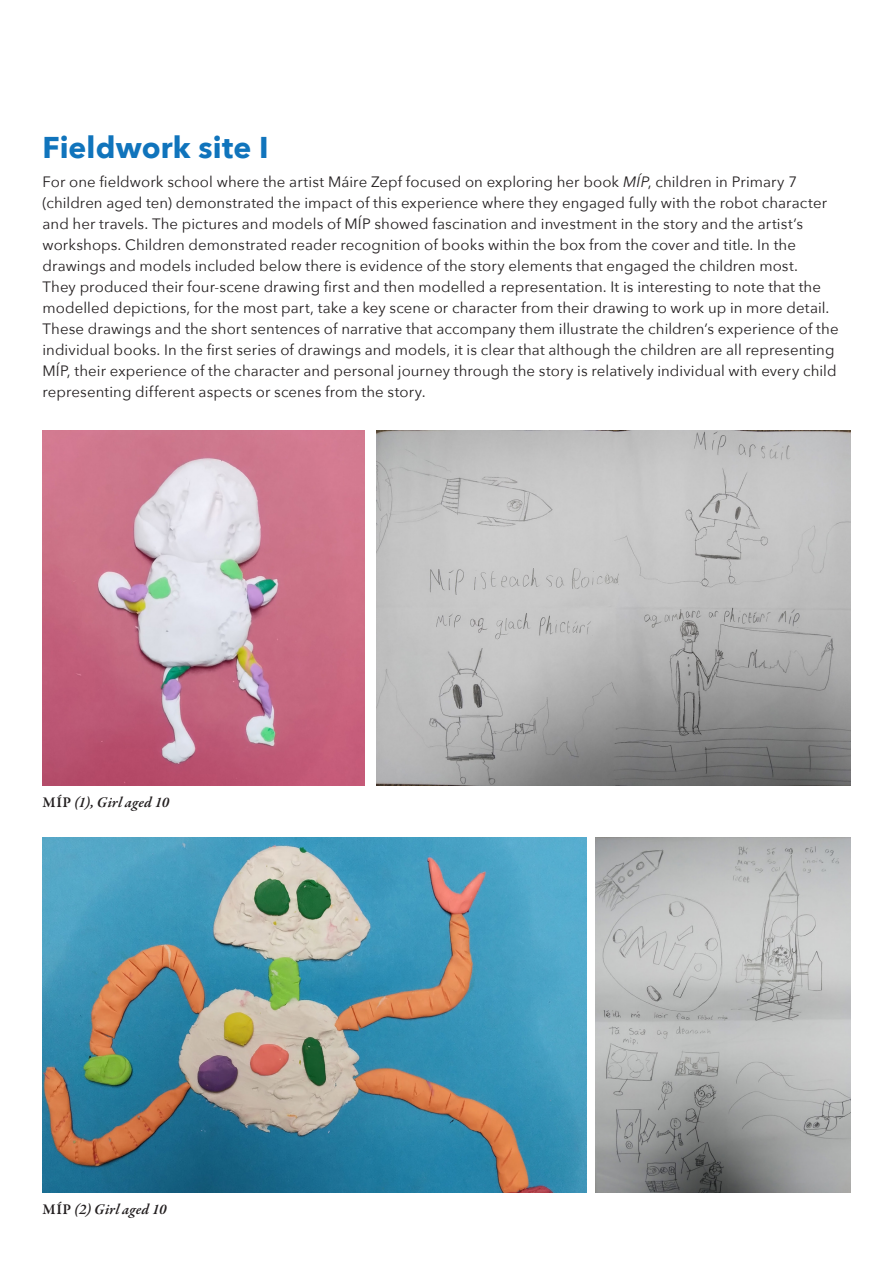
<style>
.page{position:relative;width:893px;height:1263px;background:#fff}
.page>*{position:absolute;margin:0;border:0;box-sizing:border-box;transform-origin:0 0}
.t1{font:700 30px "Avenir Next";letter-spacing:.005em;color:#1074bc}
.t2{font:15px/21px "Avenir Next";letter-spacing:.005em;color:#231f20}
.t3{font:italic 600 15px "Garamond Premr Pro";letter-spacing:.01em;color:#231f20}
.s1{font-style:italic}
.s2{font-style:normal}
</style>
<div class="page">
<img style="left:43px;top:430px;width:321px;height:356px">
<img style="left:43px;top:837px;width:544px;height:355px">
<img style="left:376px;top:430px;width:474px;height:356px">
<img style="left:596px;top:837px;width:254px;height:355px">
<p class="t1" style="left:43px;top:121px;width:228px">Fieldwork site I</p>
<p class="t2" style="left:43px;top:171px;width:798px">For one fieldwork school where the artist Máire Zepf focused on exploring her book <span class="s1">MÍP</span>, children in Primary 7 (children aged ten) demonstrated the impact of this experience where they engaged fully with the robot character and her travels. The pictures and models of MÍP showed fascination and investment in the story and the artist’s workshops. Children demonstrated reader recognition of books within the box from the cover and title. In the drawings and models included below there is evidence of the story elements that engaged the children most.<br>They produced their four-scene drawing first and then modelled a representation. It is interesting to note that the modelled depictions, for the most part, take a key scene or character from their drawing to work up in more detail.<br>These drawings and the short sentences of narrative that accompany them illustrate the children’s experience of the individual books. In the first series of drawings and models, it is clear that although the children are all representing MÍP, their experience of the character and personal journey through the story is relatively individual with every child representing different aspects or scenes from the story.</p>
<p class="t3" style="left:43px;top:793px;width:128px"><span class="s2">MÍP</span> (1), Girl aged 10</p>
<p class="t3" style="left:43px;top:1200px;width:125px"><span class="s2">MÍP</span> (2) Girl aged 10</p>
</div>
